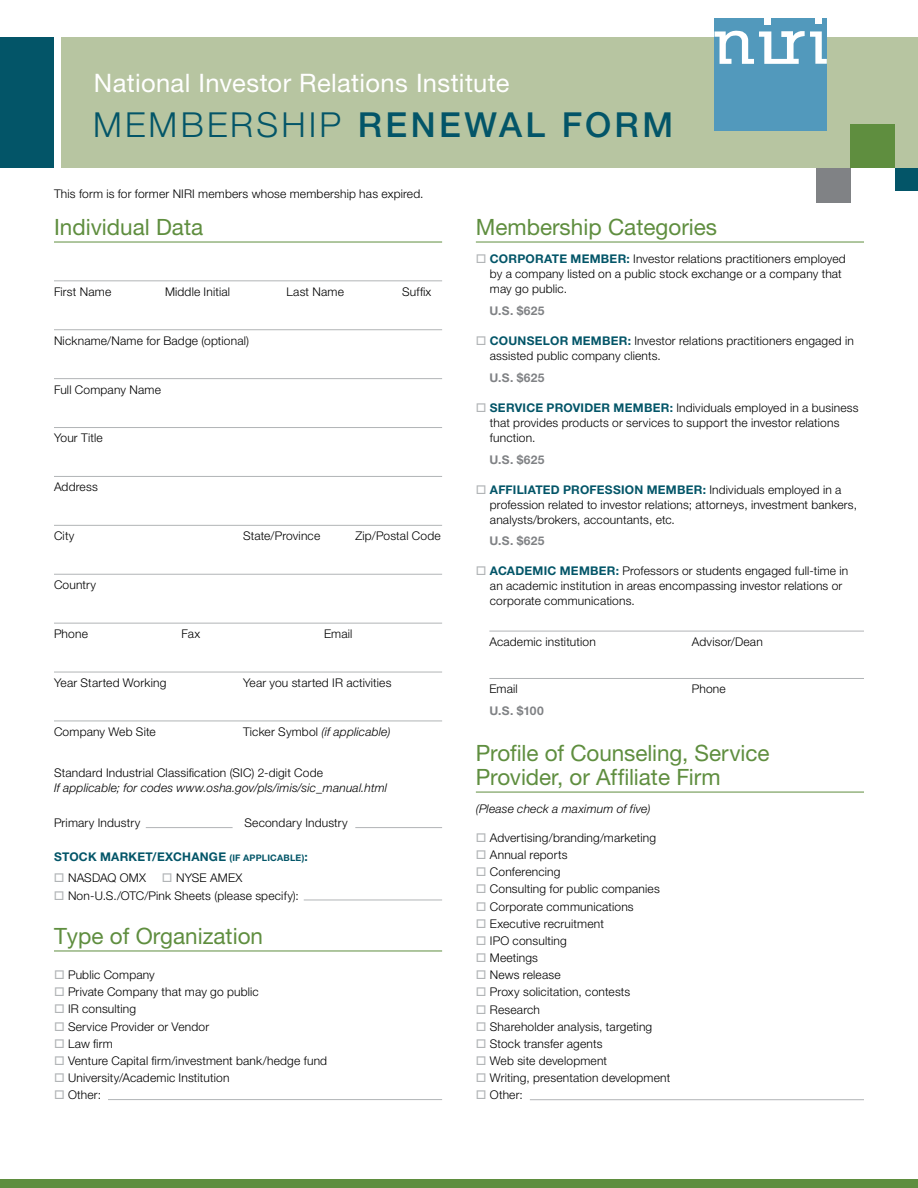
<style>
.page{position:relative;width:918px;height:1188px;background:#fff}
.page>*{position:absolute;margin:0;border:0;box-sizing:border-box;transform-origin:0 0}
.t1{font:500 34.5px "Helvetica Neue LT Pro";letter-spacing:.1em;color:#035568}
.t2{font:25.5px "Helvetica Neue LT Pro";letter-spacing:.015em;color:#fff}
.t3{font:22.5px/24px "Helvetica Neue LT Pro";color:#5f8e3f}
.t4{font:300 12px/15px "Helvetica Neue LT Pro";letter-spacing:.015em;color:#000}
.t5{font:italic 300 12px "Helvetica Neue LT Pro";letter-spacing:.015em;color:#000}
.t6{font:700 12px "Helvetica Neue LT Pro";letter-spacing:.025em;color:#808285}
.t7{font:700 12px "Helvetica Neue LT Pro";letter-spacing:.02em;color:#035568}
.s1{font-weight:300}
.s2{font-style:normal}
.s3{font-size:9px}
.s4{color:#b1b4b6}
.s5{font-weight:700;color:#035568}
</style>
<div class="page">
<hr style="left:54px;top:242px;width:388px;height:1px;background:#5f8e3f">
<hr style="left:54px;top:280px;width:388px;height:1px;background:#b1b4b6">
<hr style="left:54px;top:329px;width:388px;height:1px;background:#b1b4b6">
<hr style="left:54px;top:378px;width:388px;height:1px;background:#b1b4b6">
<hr style="left:54px;top:427px;width:388px;height:1px;background:#b1b4b6">
<hr style="left:54px;top:476px;width:388px;height:1px;background:#b1b4b6">
<hr style="left:54px;top:525px;width:388px;height:1px;background:#b1b4b6">
<hr style="left:54px;top:574px;width:388px;height:1px;background:#b1b4b6">
<hr style="left:54px;top:623px;width:388px;height:1px;background:#b1b4b6">
<hr style="left:54px;top:672px;width:388px;height:1px;background:#b1b4b6">
<hr style="left:54px;top:721px;width:388px;height:1px;background:#b1b4b6">
<hr style="left:304px;top:900px;width:138px;height:1px;background:#b1b4b6">
<hr style="left:54px;top:951px;width:388px;height:1px;background:#5f8e3f">
<hr style="left:476px;top:242px;width:388px;height:1px;background:#5f8e3f">
<hr style="left:489px;top:631px;width:375px;height:1px;background:#b1b4b6">
<hr style="left:489px;top:678px;width:375px;height:1px;background:#b1b4b6">
<hr style="left:476px;top:792px;width:388px;height:1px;background:#5f8e3f">
<hr style="left:530px;top:1099px;width:334px;height:1px;background:#b1b4b6">
<div style="left:62px;top:38px;width:856px;height:130px;background:#b7c5a1"></div>
<div style="left:0;top:1179px;width:918px;height:9px;background:#5f8e3f"></div>
<div style="left:816px;top:168px;width:34px;height:35px;background:#808285"></div>
<div style="left:895px;top:168px;width:23px;height:23px;background:#035568"></div>
<div style="left:0;top:38px;width:54px;height:130px;background:#035568"></div>
<div style="left:850px;top:124px;width:45px;height:44px;background:#5f8e3f"></div>
<div style="left:714px;top:18px;width:113px;height:112px;background:#5299bc"></div>
<svg style="left:714px;top:18px;width:113px;height:46px"></svg>
<hr style="left:108px;top:1099px;width:334px;height:1px;background:#b1b4b6">
<hr style="left:355px;top:827px;width:87px;height:1px;background:#b1b4b6">
<hr style="left:146px;top:827px;width:87px;height:1px;background:#b1b4b6">
<h2 class="t2" style="left:94px;top:67px;width:417px">National Investor Relations Institute</h2>
<h1 class="t1" style="left:93px;top:104px;width:581px"><span class="s1">MEMBERSHIP</span> RENEWAL FORM</h1>
<p class="t4" style="left:54px;top:186px;width:371px">This form is for former NIRI members whose membership has expired.</p>
<h3 class="t3" style="left:54px;top:215px;width:151px">Individual Data</h3>
<p class="t4" style="left:54px;top:284px;width:59px">First Name</p>
<p class="t4" style="left:165px;top:284px;width:67px">Middle Initial</p>
<p class="t4" style="left:286px;top:284px;width:59px">Last Name</p>
<p class="t4" style="left:402px;top:284px;width:31px">Suffix</p>
<p class="t4" style="left:54px;top:333px;width:197px">Nickname/Name for Badge (optional)</p>
<p class="t4" style="left:54px;top:382px;width:108px">Full Company Name</p>
<p class="t4" style="left:54px;top:430px;width:50px">Your Title</p>
<p class="t4" style="left:54px;top:479px;width:45px">Address</p>
<p class="t4" style="left:54px;top:528px;width:22px">City</p>
<p class="t4" style="left:243px;top:528px;width:79px">State/Province</p>
<p class="t4" style="left:356px;top:528px;width:87px">Zip/Postal Code</p>
<p class="t4" style="left:54px;top:577px;width:44px">Country</p>
<p class="t4" style="left:54px;top:626px;width:35px">Phone</p>
<p class="t4" style="left:182px;top:626px;width:20px">Fax</p>
<p class="t4" style="left:324px;top:626px;width:30px">Email</p>
<p class="t4" style="left:54px;top:675px;width:114px">Year Started Working</p>
<p class="t4" style="left:243px;top:675px;width:150px">Year you started IR activities</p>
<p class="t4" style="left:54px;top:724px;width:103px">Company Web Site</p>
<p class="t5" style="left:243px;top:724px;width:149px"><span class="s2">Ticker Symbol</span> (if applicable)</p>
<p class="t4" style="left:54px;top:765px;width:271px">Standard Industrial Classification (SIC) 2-digit Code</p>
<p class="t5" style="left:54px;top:780px;width:335px">If applicable; for codes www.osha.gov/pls/imis/sic_manual.html</p>
<p class="t4" style="left:54px;top:815px;width:88px">Primary Industry</p>
<p class="t4" style="left:244px;top:815px;width:105px">Secondary Industry</p>
<p class="t7" style="left:54px;top:849px;width:255px">STOCK MARKET/EXCHANGE <span class="s3">(IF APPLICABLE)</span>:</p>
<p class="t4" style="left:54px;top:870px;width:94px"><span class="s4">□</span> NASDAQ OMX</p>
<p class="t4" style="left:162px;top:870px;width:82px"><span class="s4">□</span> NYSE AMEX</p>
<p class="t4" style="left:54px;top:888px;width:246px"><span class="s4">□</span> Non-U.S./OTC/Pink Sheets (please specify):</p>
<h3 class="t3" style="left:54px;top:924px;width:211px">Type of Organization</h3>
<p class="t4" style="left:54px;top:967px;width:102px"><span class="s4">□</span> Public Company</p>
<p class="t4" style="left:54px;top:984px;width:206px"><span class="s4">□</span> Private Company that may go public</p>
<p class="t4" style="left:54px;top:1001px;width:84px"><span class="s4">□</span> IR consulting</p>
<p class="t4" style="left:54px;top:1019px;width:157px"><span class="s4">□</span> Service Provider or Vendor</p>
<p class="t4" style="left:54px;top:1036px;width:60px"><span class="s4">□</span> Law firm</p>
<p class="t4" style="left:54px;top:1053px;width:275px"><span class="s4">□</span> Venture Capital firm/investment bank/hedge fund</p>
<p class="t4" style="left:54px;top:1070px;width:177px"><span class="s4">□</span> University/Academic Institution</p>
<p class="t4" style="left:54px;top:1087px;width:49px"><span class="s4">□</span> Other:</p>
<h3 class="t3" style="left:476px;top:215px;width:243px">Membership Categories</h3>
<p class="t4" style="left:490px;top:251px;width:357px;text-indent:-14px"><span class="s4">□</span> <span class="s5">CORPORATE MEMBER:</span> Investor relations practitioners employed by a company listed on a public stock exchange or a company that may go public.</p>
<p class="t6" style="left:489px;top:303px;width:57px">U.S. $625</p>
<p class="t4" style="left:490px;top:333px;width:366px;text-indent:-14px"><span class="s4">□</span> <span class="s5">COUNSELOR MEMBER:</span> Investor relations practitioners engaged in assisted public company clients.</p>
<p class="t6" style="left:489px;top:370px;width:57px">U.S. $625</p>
<p class="t4" style="left:490px;top:400px;width:370px;text-indent:-14px"><span class="s4">□</span> <span class="s5">SERVICE PROVIDER MEMBER:</span> Individuals employed in a business that provides products or services to support the investor relations function.</p>
<p class="t6" style="left:489px;top:452px;width:57px">U.S. $625</p>
<p class="t4" style="left:490px;top:482px;width:369px;text-indent:-14px"><span class="s4">□</span> <span class="s5">AFFILIATED PROFESSION MEMBER:</span> Individuals employed in a profession related to investor relations; attorneys, investment bankers, analysts/brokers, accountants, etc.</p>
<p class="t6" style="left:489px;top:534px;width:57px">U.S. $625</p>
<p class="t4" style="left:490px;top:563px;width:360px;text-indent:-14px"><span class="s4">□</span> <span class="s5">ACADEMIC MEMBER:</span> Professors or students engaged full-time in an academic institution in areas encompassing investor relations or corporate communications.</p>
<p class="t4" style="left:489px;top:634px;width:108px">Academic institution</p>
<p class="t4" style="left:692px;top:634px;width:72px">Advisor/Dean</p>
<p class="t4" style="left:489px;top:681px;width:30px">Email</p>
<p class="t4" style="left:692px;top:681px;width:35px">Phone</p>
<p class="t6" style="left:489px;top:703px;width:56px">U.S. $100</p>
<h3 class="t3" style="left:476px;top:741px;width:295px">Profile of Counseling, Service<br>Provider, or Affiliate Firm</h3>
<p class="t5" style="left:476px;top:802px;width:176px">(Please check a maximum of five)</p>
<p class="t4" style="left:476px;top:830px;width:182px"><span class="s4">□</span> Advertising/branding/marketing</p>
<p class="t4" style="left:476px;top:847px;width:93px"><span class="s4">□</span> Annual reports</p>
<p class="t4" style="left:476px;top:864px;width:86px"><span class="s4">□</span> Conferencing</p>
<p class="t4" style="left:476px;top:881px;width:186px"><span class="s4">□</span> Consulting for public companies</p>
<p class="t4" style="left:476px;top:899px;width:159px"><span class="s4">□</span> Corporate communications</p>
<p class="t4" style="left:476px;top:916px;width:130px"><span class="s4">□</span> Executive recruitment</p>
<p class="t4" style="left:476px;top:933px;width:92px"><span class="s4">□</span> IPO consulting</p>
<p class="t4" style="left:476px;top:950px;width:64px"><span class="s4">□</span> Meetings</p>
<p class="t4" style="left:476px;top:967px;width:86px"><span class="s4">□</span> News release</p>
<p class="t4" style="left:476px;top:984px;width:156px"><span class="s4">□</span> Proxy solicitation, contests</p>
<p class="t4" style="left:476px;top:1002px;width:66px"><span class="s4">□</span> Research</p>
<p class="t4" style="left:476px;top:1019px;width:178px"><span class="s4">□</span> Shareholder analysis, targeting</p>
<p class="t4" style="left:476px;top:1036px;width:128px"><span class="s4">□</span> Stock transfer agents</p>
<p class="t4" style="left:476px;top:1053px;width:133px"><span class="s4">□</span> Web site development</p>
<p class="t4" style="left:476px;top:1070px;width:196px"><span class="s4">□</span> Writing, presentation development</p>
<p class="t4" style="left:476px;top:1087px;width:49px"><span class="s4">□</span> Other:</p>
</div>
